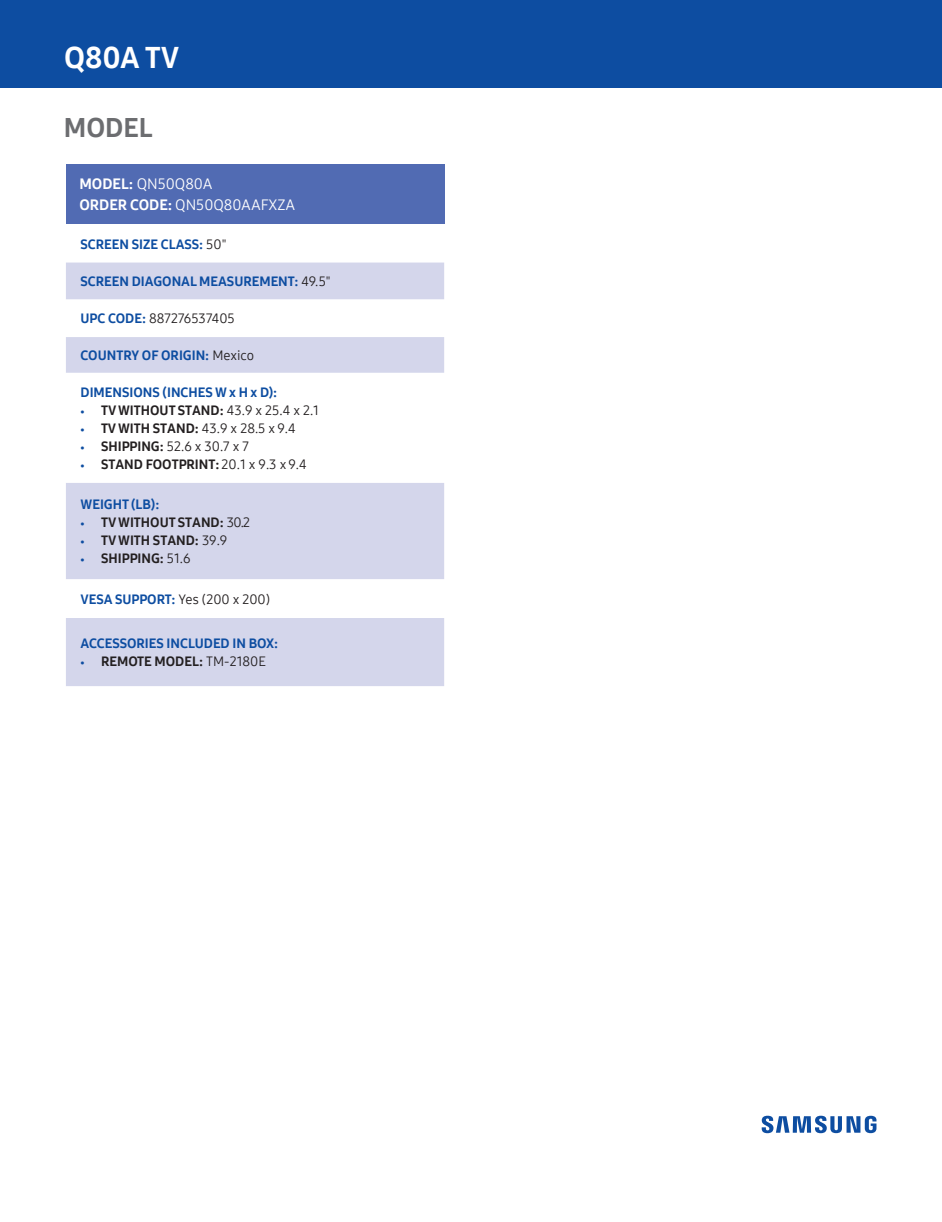
<style>
.page{position:relative;width:942px;height:1222px;background:#fff}
.page>*{position:absolute;margin:0;border:0;box-sizing:border-box;transform-origin:0 0}
.t1{font:30px "Samsung One 800";color:#fff}
.t2{font:27px "Samsung One 800";color:#6c6d70}
.t3{font:15px/21px "Samsung One 400";color:#fff}
.t4{font:13.5px "Samsung One 800";color:#0d4da1}
.t5{font:13.5px "Samsung One 800";color:#231f20}
.t6{font:13.5px "Samsung One 400";color:#231f20}
.s1{font-family:"Samsung One 800"}
.s2{font-family:"Samsung One 400";color:#231f20}
.s3{font-family:"Samsung One 800";color:#0d4da1}
.s4{font-size:9px;color:#0d4da1}
.s5{font-family:"Samsung One 400"}
.s6{font-family:"Samsung One 800";font-size:9px;color:#0d4da1}
</style>
<div class="page">
<div style="left:0;top:1px;width:941px;height:87px;background:#0d4da1"></div>
<svg style="left:761px;top:1115px;width:115px;height:18px"></svg>
<div style="left:66px;top:164px;width:378px;height:60px;background:#516bb3"></div>
<svg style="left:66px;top:262px;width:378px;height:424px;fill:#d4d6eb"></svg>
<h1 class="t1" style="left:64px;top:37px;width:117px">Q80A TV</h1>
<h2 class="t2" style="left:64px;top:110px;width:90px">MODEL</h2>
<p class="t3" style="left:79px;top:173px;width:217px"><span class="s1">MODEL:</span> QN50Q80A<br><span class="s1">ORDER CODE:</span> QN50Q80AAFXZA</p>
<p class="t4" style="left:81px;top:235px;width:147px">SCREEN SIZE CLASS: <span class="s2">50"</span></p>
<p class="t4" style="left:81px;top:272px;width:251px">SCREEN DIAGONAL MEASUREMENT: <span class="s2">49.5"</span></p>
<p class="t6" style="left:81px;top:310px;width:156px"><span class="s3">UPC CODE:</span> 887276537405</p>
<p class="t4" style="left:81px;top:346px;width:175px">COUNTRY OF ORIGIN: <span class="s2">Mexico</span></p>
<p class="t4" style="left:81px;top:383px;width:198px">DIMENSIONS (INCHES W x H x D):</p>
<p class="t5" style="left:80px;top:401px;width:240px"><span class="s4">•</span> TV WITHOUT STAND: <span class="s5">43.9 x 25.4 x 2.1</span></p>
<p class="t6" style="left:80px;top:419px;width:217px"><span class="s6">•</span> <span class="s1">TV WITH STAND:</span> 43.9 x 28.5 x 9.4</p>
<p class="t6" style="left:80px;top:437px;width:170px"><span class="s6">•</span> <span class="s1">SHIPPING:</span> 52.6 x 30.7 x 7</p>
<p class="t5" style="left:80px;top:455px;width:228px"><span class="s4">•</span> STAND FOOTPRINT: <span class="s5">20.1 x 9.3 x 9.4</span></p>
<p class="t4" style="left:81px;top:495px;width:80px">WEIGHT (LB):</p>
<p class="t5" style="left:81px;top:513px;width:171px"><span class="s4">•</span> TV WITHOUT STAND: <span class="s5">30.2</span></p>
<p class="t5" style="left:81px;top:531px;width:148px"><span class="s4">•</span> TV WITH STAND: <span class="s5">39.9</span></p>
<p class="t5" style="left:81px;top:549px;width:111px"><span class="s4">•</span> SHIPPING: <span class="s5">51.6</span></p>
<p class="t4" style="left:81px;top:590px;width:191px">VESA SUPPORT: <span class="s2">Yes (200 x 200)</span></p>
<p class="t4" style="left:81px;top:634px;width:199px">ACCESSORIES INCLUDED IN BOX:</p>
<p class="t5" style="left:81px;top:652px;width:187px"><span class="s4">•</span> REMOTE MODEL: <span class="s5">TM-2180E</span></p>
</div>
